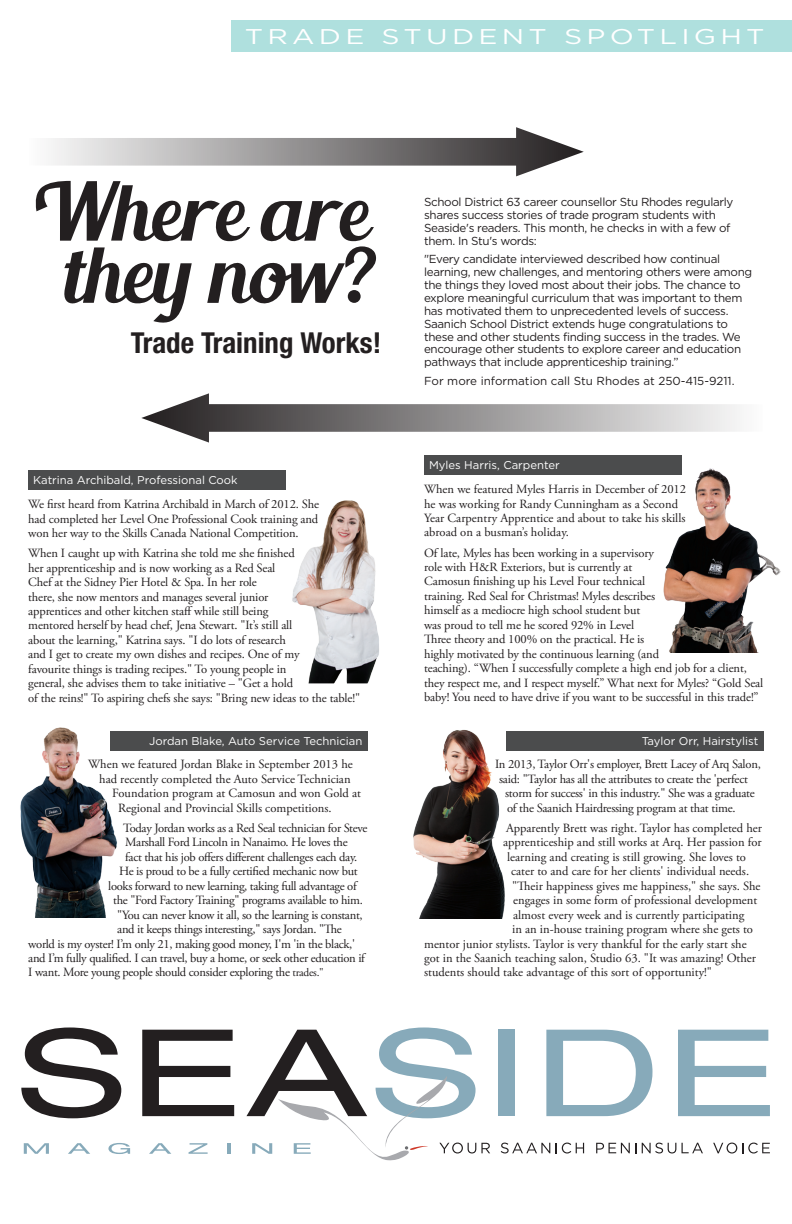
<style>
.page{position:relative;width:792px;height:1224px;background:#fff}
.page>*{position:absolute;margin:0;border:0;box-sizing:border-box;transform-origin:0 0}
.t1{font:79.2px "Blenda Script";color:#231f20}
.t2{font:700 condensed 28.9px "Helvetica Neue";color:#231f20}
.t3{font:21.3px "Gotham HTF";letter-spacing:.15em;color:#fff;scale:1.33 1}
.paragraph_SEASIDE{font:12.6px/14.5px "Adobe Garamond Pro";letter-spacing:-.01em;color:#231f20}
.t4{font:11.6px/12.9px "Gotham HTF";letter-spacing:-.03em;color:#231f20}
.t5{font:11.6px "Gotham HTF";color:#231f20}
.t6{font:11.3px "Gotham HTF";color:#fff}
.s1{font-size:11.4px}
</style>
<div class="page">
<svg style="left:21px;top:1028px;width:100px;height:90px"></svg>
<svg style="left:142px;top:1030px;width:92px;height:86px"></svg>
<div style="left:498px;top:1030px;width:17px;height:86px;background:#87aaba"></div>
<svg style="left:546px;top:1030px;width:106px;height:86px"></svg>
<svg style="left:678px;top:1030px;width:92px;height:86px"></svg>
<svg style="left:501px;top:1143px;width:49px;height:10px"></svg>
<svg style="left:556px;top:1143px;width:28px;height:11px"></svg>
<svg style="left:596px;top:1143px;width:40px;height:10px"></svg>
<svg style="left:642px;top:1143px;width:34px;height:10px"></svg>
<svg style="left:682px;top:1143px;width:21px;height:10px"></svg>
<svg style="left:713px;top:1143px;width:57px;height:11px"></svg>
<svg style="left:24px;top:1143px;width:25px;height:11px"></svg>
<svg style="left:68px;top:1143px;width:22px;height:11px"></svg>
<svg style="left:108px;top:1143px;width:22px;height:11px"></svg>
<svg style="left:149px;top:1143px;width:22px;height:11px"></svg>
<svg style="left:189px;top:1143px;width:19px;height:11px"></svg>
<svg style="left:227px;top:1143px;width:3px;height:11px"></svg>
<svg style="left:246px;top:1028px;width:244px;height:133px"></svg>
<div style="left:231px;top:20px;width:561px;height:32px;background:#afe0de"></div>
<div style="left:28px;top:138px;width:511px;height:28px;background:linear-gradient(to right,#fdfdfd,#343132)"></div>
<svg style="left:516px;top:127px;width:68px;height:49px"></svg>
<div style="left:186px;top:404px;width:577px;height:28px;background:linear-gradient(to right,#322e2f,#fcfcfc)"></div>
<svg style="left:141px;top:393px;width:68px;height:50px"></svg>
<img style="left:292px;top:500px;width:87px;height:183px">
<div style="left:28px;top:470px;width:258px;height:19px;background:#4b4c4d"></div>
<div style="left:110px;top:732px;width:258px;height:19px;background:#4b4c4d"></div>
<div style="left:506px;top:732px;width:257px;height:19px;background:#4b4c4d"></div>
<img style="left:20px;top:727px;width:118px;height:190px">
<div style="left:424px;top:455px;width:257px;height:19px;background:#4b4c4d"></div>
<img style="left:640px;top:429px;width:141px;height:223px">
<img style="left:413px;top:729px;width:127px;height:189px">
<p class="t3" style="left:245px;top:25px;width:393px">TRADE STUDENT SPOTLIGHT</p>
<p class="t1" style="left:28px;top:161px;width:340px">Where are</p>
<p class="t1" style="left:62px;top:224px;width:313px">they now?</p>
<p class="t2" style="left:131px;top:325px;width:252px">Trade Training Works!</p>
<p class="t6" style="left:33px;top:473px;width:206px">Katrina Archibald, Professional Cook</p>
<p class="paragraph_SEASIDE" style="left:28px;top:497px;width:292px;text-align:justify">We first heard from Katrina Archibald in March of 2012. She had completed her Level One Professional Cook training and won her way to the Skills Canada National Competition.</p>
<p class="paragraph_SEASIDE" style="left:28px;top:546px;width:333px">When I caught up with Katrina she told me she finished<br>her apprenticeship and is now working as a Red Seal<br>Chef at the Sidney Pier Hotel &amp; Spa. In her role<br>there, she now mentors and manages several junior<br>apprentices and other kitchen staff while still being<br>mentored herself by head chef, Jena Stewart. "It’s still all<br>about the learning," Katrina says. "I do lots of research<br>and I get to create my own dishes and recipes. One of my<br>favourite things is trading recipes." To young people in<br>general, she advises them to take initiative – "Get a hold<br>of the reins!" To aspiring chefs she says: "Bring new ideas to the table!"</p>
<p class="t6" style="left:149px;top:735px;width:215px">Jordan Blake, Auto Service Technician</p>
<p class="paragraph_SEASIDE" style="left:88px;top:758px;width:266px">When we featured Jordan Blake in September 2013 he</p>
<p class="paragraph_SEASIDE" style="left:99px;top:772px;width:253px">had recently completed the Auto Service Technician</p>
<p class="paragraph_SEASIDE" style="left:112px;top:787px;width:250px">Foundation program at Camosun and won Gold at</p>
<p class="paragraph_SEASIDE" style="left:118px;top:801px;width:215px">Regional and Provincial Skills competitions.</p>
<p class="paragraph_SEASIDE" style="left:123px;top:821px;width:246px">Today Jordan works as a Red Seal technician for Steve</p>
<p class="paragraph_SEASIDE" style="left:125px;top:836px;width:224px">Marshall Ford Lincoln in Nanaimo. He loves the</p>
<p class="paragraph_SEASIDE" style="left:125px;top:850px;width:234px">fact that his job offers different challenges each day.</p>
<p class="paragraph_SEASIDE" style="left:119px;top:864px;width:240px">He is proud to be a fully certified mechanic now but</p>
<p class="paragraph_SEASIDE" style="left:108px;top:879px;width:250px">looks forward to new learning, taking full advantage of</p>
<p class="paragraph_SEASIDE" style="left:113px;top:893px;width:251px">the "Ford Factory Training" programs available to him.</p>
<p class="paragraph_SEASIDE" style="left:117px;top:908px;width:247px">"You can never know it all, so the learning is constant,</p>
<p class="paragraph_SEASIDE" style="left:117px;top:922px;width:226px">and it keeps things interesting," says Jordan. "The</p>
<p class="paragraph_SEASIDE" style="left:28px;top:937px;width:328px">world is my oyster! I’m only 21, making good money, I'm 'in the black,'</p>
<p class="paragraph_SEASIDE" style="left:28px;top:951px;width:338px">and I’m fully qualified. I can travel, buy a home, or seek other education if</p>
<p class="paragraph_SEASIDE" style="left:28px;top:966px;width:297px">I want. More young people should consider exploring the <span class="s1">trades."</span></p>
<p class="t4" style="left:424px;top:195px;width:311px">School District 63 career counsellor Stu Rhodes regularly shares success stories of trade program students with Seaside's readers. This month, he checks in with a few of them. In Stu's words:</p>
<p class="t4" style="left:424px;top:252px;width:330px">"Every candidate interviewed described how continual learning, new challenges, and mentoring others were among the things they loved most about their jobs. The chance to explore meaningful curriculum that was important to them has motivated them to unprecedented levels of success.<br>Saanich School District extends huge congratulations to these and other students finding success in the trades. We encourage other students to explore career and education pathways that include apprenticeship training.”</p>
<p class="t5" style="left:424px;top:374px;width:312px">For more information call Stu Rhodes at 250-415-9211.</p>
<p class="t6" style="left:429px;top:458px;width:132px">Myles Harris, Carpenter</p>
<p class="paragraph_SEASIDE" style="left:424px;top:482px;width:264px">When we featured Myles Harris in December of 2012 he was working for Randy Cunningham as a Second Year Carpentry Apprentice and about to take his skills abroad on a busman’s holiday.</p>
<p class="paragraph_SEASIDE" style="left:424px;top:546px;width:341px">Of late, Myles has been working in a supervisory<br>role with H&amp;R Exteriors, but is currently at<br>Camosun finishing up his Level Four technical<br>training. Red Seal for Christmas! Myles describes<br>himself as a mediocre high school student but<br>was proud to tell me he scored 92% in Level<br>Three theory and 100% on the practical. He is<br>highly motivated by the continuous learning (and<br>teaching). “When I successfully complete a high end job for a client, they respect me, and I respect myself.” What next for Myles? “Gold Seal baby! You need to have drive if you want to be successful in this trade!”</p>
<p class="t6" style="left:642px;top:735px;width:118px">Taylor Orr, Hairstylist</p>
<p class="paragraph_SEASIDE" style="left:495px;top:758px;width:267px">In 2013, Taylor Orr's employer, Brett Lacey of Arq Salon,</p>
<p class="paragraph_SEASIDE" style="left:499px;top:772px;width:250px">said: "Taylor has all the attributes to create the 'perfect</p>
<p class="paragraph_SEASIDE" style="left:505px;top:787px;width:251px">storm for success' in this industry." She was a graduate</p>
<p class="paragraph_SEASIDE" style="left:507px;top:801px;width:230px">of the Saanich Hairdressing program at that time.</p>
<p class="paragraph_SEASIDE" style="left:506px;top:821px;width:257px">Apparently Brett was right. Taylor has completed her</p>
<p class="paragraph_SEASIDE" style="left:503px;top:836px;width:260px">apprenticeship and still works at Arq. Her passion for</p>
<p class="paragraph_SEASIDE" style="left:507px;top:850px;width:240px">learning and creating is still growing. She loves to</p>
<p class="paragraph_SEASIDE" style="left:511px;top:864px;width:240px">cater to and care for her clients' individual needs.</p>
<p class="paragraph_SEASIDE" style="left:512px;top:879px;width:250px">"Their happiness gives me happiness," she says. She</p>
<p class="paragraph_SEASIDE" style="left:513px;top:893px;width:246px">engages in some form of professional development</p>
<p class="paragraph_SEASIDE" style="left:513px;top:908px;width:233px">almost every week and is currently participating</p>
<p class="paragraph_SEASIDE" style="left:512px;top:922px;width:242px">in an in-house training program where she gets to</p>
<p class="paragraph_SEASIDE" style="left:424px;top:937px;width:324px">mentor junior stylists. Taylor is very thankful for the early start she</p>
<p class="paragraph_SEASIDE" style="left:424px;top:951px;width:333px">got in the Saanich teaching salon, Studio 63. "It was amazing! Other</p>
<p class="paragraph_SEASIDE" style="left:424px;top:966px;width:289px">students should take advantage of this sort of opportunity!"</p>
</div>
